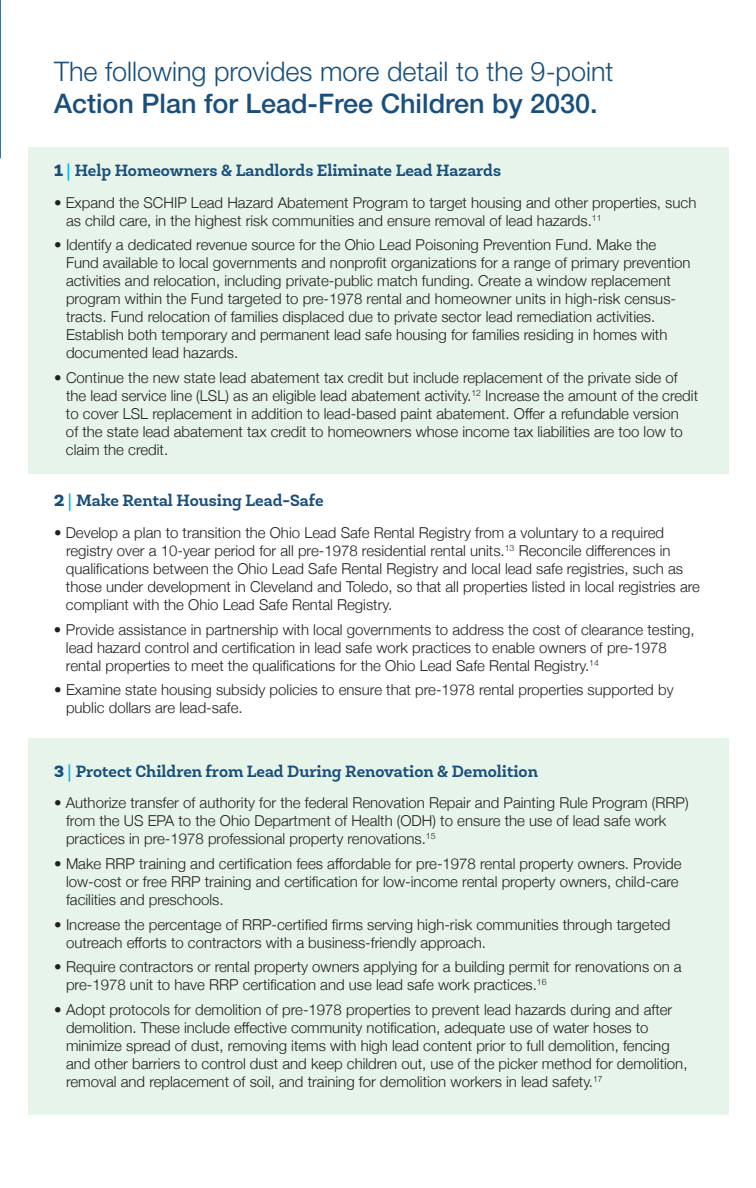
<style>
.page{position:relative;width:756px;height:1188px;background:#fff}
.page>*{position:absolute;margin:0;border:0;box-sizing:border-box;transform-origin:0 0}
.t1{font:300 27px "Helvetica Neue LT Pro";color:#194f7c}
.t2{font:500 27px "Helvetica Neue LT Pro";color:#194f7c}
.t3{font:700 16.5px "Newslab";color:#194f7c}
.t4{font:300 15px/18px "Helvetica Neue";color:#231f20}
.s1{font-weight:900}
.s2{font-weight:500;color:#00b5ed}
</style>
<div class="page">
<div style="left:28px;top:738px;width:700px;height:376px;background:#e7f4e9"></div>
<svg style="left:0;top:0;width:1px;height:158px"></svg>
<div style="left:28px;top:148px;width:700px;height:326px;background:#e7f4e9"></div>
<h1 class="t1" style="left:54px;top:55px;width:561px">The following provides more detail to the 9-point</h1>
<h1 class="t2" style="left:54px;top:87px;width:545px">Action Plan for Lead-Free Children by 2030.</h1>
<p class="t3" style="left:54px;top:160px;width:449px"><span class="s1">1</span> <span class="s2">|</span> Help Homeowners &amp; Landlords Eliminate Lead Hazards</p>
<p class="t4" style="left:66px;top:192px;width:632px;text-indent:-12px">• Expand the SCHIP Lead Hazard Abatement Program to target housing and other properties, such as child care, in the highest risk communities and ensure removal of lead hazards.<sup>11</sup></p>
<p class="t4" style="left:66px;top:235px;width:626px;text-indent:-12px">• Identify a dedicated revenue source for the Ohio Lead Poisoning Prevention Fund. Make the Fund available to local governments and nonprofit organizations for a range of primary prevention activities and relocation, including private-public match funding. Create a window replacement program within the Fund targeted to pre-1978 rental and homeowner units in high-risk census&shy;tracts. Fund relocation of families displaced due to private sector lead remediation activities.<br>Establish both temporary and permanent lead safe housing for families residing in homes with documented lead hazards.</p>
<p class="t4" style="left:66px;top:368px;width:634px;text-indent:-12px">• Continue the new state lead abatement tax credit but include replacement of the private side of the lead service line (LSL) as an eligible lead abatement activity.<sup>12</sup> Increase the amount of the credit to cover LSL replacement in addition to lead-based paint abatement. Offer a refundable version<br>of the state lead abatement tax credit to homeowners whose income tax liabilities are too low to claim the credit.</p>
<p class="t3" style="left:54px;top:490px;width:271px"><span class="s1">2</span> <span class="s2">|</span> Make Rental Housing Lead-Safe</p>
<p class="t4" style="left:66px;top:522px;width:636px;text-indent:-12px">• Develop a plan to transition the Ohio Lead Safe Rental Registry from a voluntary to a required registry over a 10-year period for all pre-1978 residential rental units.<sup>13</sup> Reconcile differences in qualifications between the Ohio Lead Safe Rental Registry and local lead safe registries, such as those under development in Cleveland and Toledo, so that all properties listed in local registries are compliant with the Ohio Lead Safe Rental Registry.</p>
<p class="t4" style="left:66px;top:619px;width:630px;text-indent:-12px">• Provide assistance in partnership with local governments to address the cost of clearance testing, lead hazard control and certification in lead safe work practices to enable owners of pre-1978 rental properties to meet the qualifications for the Ohio Lead Safe Rental Registry.<sup>14</sup></p>
<p class="t4" style="left:66px;top:680px;width:609px;text-indent:-12px">• Examine state housing subsidy policies to ensure that pre-1978 rental properties supported by public dollars are lead-safe.</p>
<p class="t3" style="left:54px;top:761px;width:485px"><span class="s1">3</span> <span class="s2">|</span> Protect Children from Lead During Renovation &amp; Demolition</p>
<p class="t4" style="left:66px;top:793px;width:624px;text-indent:-12px">• Authorize transfer of authority for the federal Renovation Repair and Painting Rule Program (RRP) from the US EPA to the Ohio Department of Health (ODH) to ensure the use of lead safe work practices in pre-1978 professional property renovations.<sup>15</sup></p>
<p class="t4" style="left:66px;top:853px;width:617px;text-indent:-12px">• Make RRP training and certification fees affordable for pre-1978 rental property owners. Provide low-cost or free RRP training and certification for low-income rental property owners, child-care facilities and preschools.</p>
<p class="t4" style="left:66px;top:914px;width:606px;text-indent:-12px">• Increase the percentage of RRP-certified firms serving high-risk communities through targeted outreach efforts to contractors with a business-friendly approach.</p>
<p class="t4" style="left:66px;top:957px;width:617px;text-indent:-12px">• Require contractors or rental property owners applying for a building permit for renovations on a pre-1978 unit to have RRP certification and use lead safe work practices.<sup>16</sup></p>
<p class="t4" style="left:66px;top:1000px;width:623px;text-indent:-12px">• Adopt protocols for demolition of pre-1978 properties to prevent lead hazards during and after demolition. These include effective community notification, adequate use of water hoses to minimize spread of dust, removing items with high lead content prior to full demolition, fencing and other barriers to control dust and keep children out, use of the picker method for demolition, removal and replacement of soil, and training for demolition workers in lead safety.<sup>17</sup></p>
</div>
